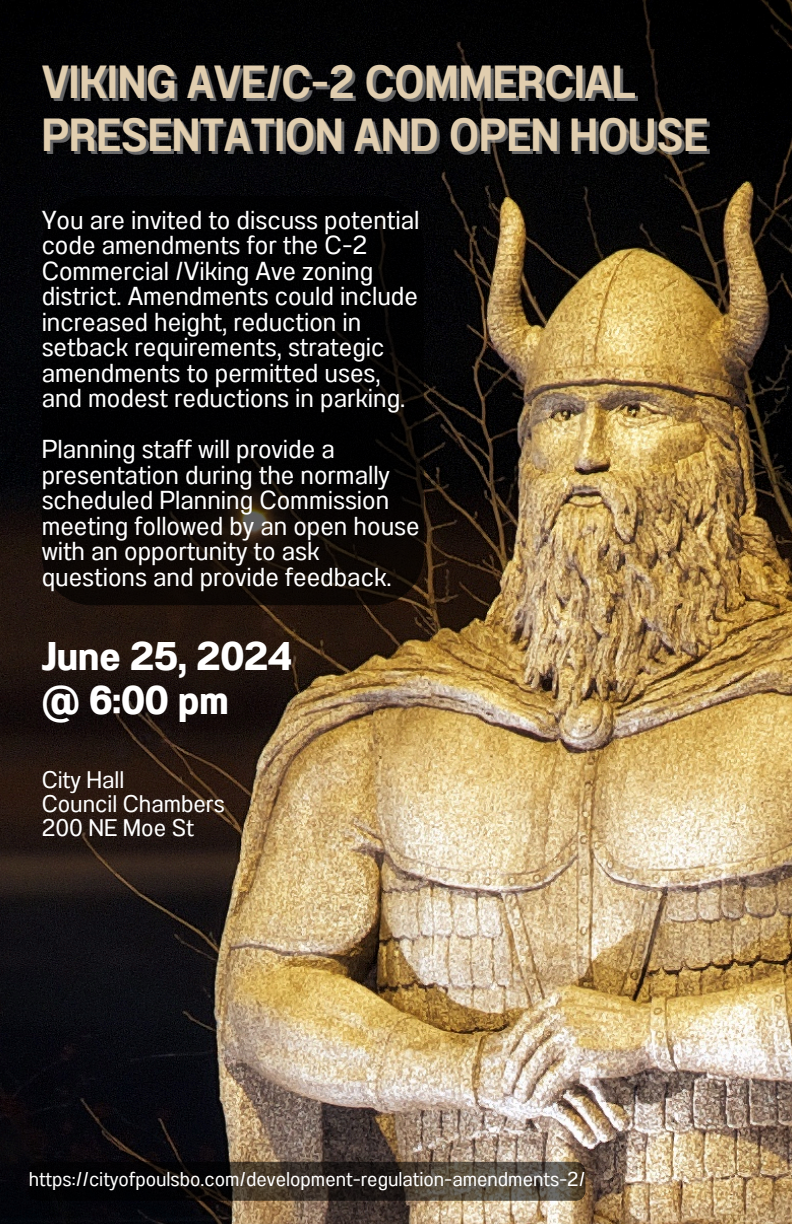
<style>
.page{position:relative;width:792px;height:1224px;background:#fff}
.page>*{position:absolute;margin:0;border:0;box-sizing:border-box;transform-origin:0 0}
.t1{font:46.4px "Anantason Semi Bold Wd 75";color:#e1ceaf}
.t2{font:40px/43.6px "Anantason Bold Wd 87";color:#fff}
.t3{font:26px/25.6px "Anantason Wd 87";color:#fff}
.t4{font:24px/24px "Anantason Wd 87";color:#fff}
.t5{font:20px "Anantason Wd 87";color:#fff}
</style>
<div class="page">
<img style="left:0;top:0;width:792px;height:1224px">
<div style="left:42px;top:196px;width:382px;height:409px;background:#000;border-radius:50px"></div>
<div style="left:29px;top:1162px;width:556px;height:39px;background:#000;border-radius:10px;opacity:.58"></div>
<h3 class="t1" style="left:42px;top:55px;width:595px">VIKING AVE/C-2 COMMERCIAL</h3>
<h2 class="t1" style="left:42px;top:108px;width:667px">PRESENTATION AND OPEN HOUSE</h2>
<h1 class="t3" style="left:42px;top:207px;width:379px">You are invited to discuss potential code amendments for the C-2<br>Commercial /Viking Ave zoning district. Amendments could include increased height, reduction in setback requirements, strategic amendments to permitted uses, and modest reductions in parking.</h1>
<h3 class="t3" style="left:42px;top:436px;width:379px">Planning staff will provide a presentation during the normally scheduled Planning Commission meeting followed by an open house with an opportunity to ask questions and provide feedback.</h3>
<h3 class="t2" style="left:42px;top:635px;width:251px">June 25, 2024 @ 6:00 pm</h3>
<p class="t4" style="left:42px;top:768px;width:185px">City Hall<br>Council Chambers<br>200 NE Moe St</p>
<p class="t5" style="left:29px;top:1167px;width:558px">https://cityofpoulsbo.com/development-regulation-amendments-2/</p>
</div>
